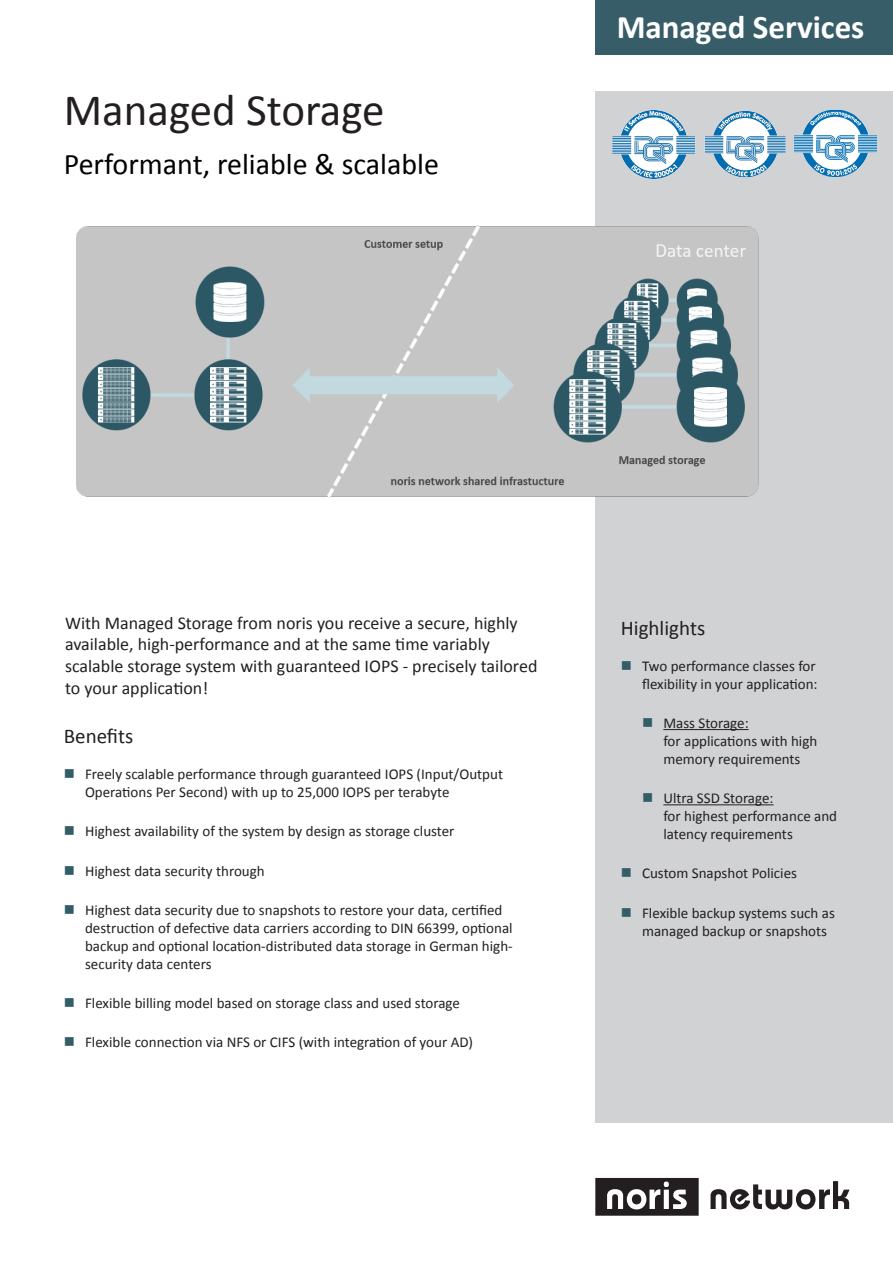
<style>
.page{position:relative;width:893px;height:1263px;background:#fff}
.page>*{position:absolute;margin:0;border:0;box-sizing:border-box;transform-origin:0 0}
.t1{font:45px "Calibri";color:#231f20}
.t2{font:700 33px "Calibri";color:#fff}
.t3{font:30px "Calibri";color:#000}
.t4{font:21px "Calibri";color:#231f20}
.t5{font:18px/21.6px "Calibri";color:#231f20}
.t6{font:15px/18px "Calibri";color:#231f20}
</style>
<div class="page">
<div style="left:595px;top:92px;width:298px;height:1031px;background:#d1d2d4"></div>
<div style="left:595px;top:0;width:298px;height:54px;background:#375d68"></div>
<hr style="left:663px;top:729px;width:86px;height:1px;background:#231f20">
<hr style="left:663px;top:804px;width:111px;height:1px;background:#231f20">
<svg style="left:710px;top:1181px;width:139px;height:28px"></svg>
<svg style="left:595px;top:1178px;width:104px;height:38px"></svg>
<img style="left:77px;top:225px;width:682px;height:273px">
<img style="left:795px;top:109px;width:81px;height:68px">
<img style="left:705px;top:111px;width:81px;height:67px">
<img style="left:612px;top:110px;width:83px;height:68px">
<p class="t1" style="left:64px;top:79px;width:322px">Managed Storage</p>
<p class="t3" style="left:64px;top:143px;width:377px">Performant, reliable &amp; scalable</p>
<p class="t2" style="left:617px;top:3px;width:249px">Managed Services</p>
<p class="t5" style="left:65px;top:611px;width:474px">With Managed Storage from noris you receive a secure, highly available, high-performance and at the same time variably scalable storage system with guaranteed IOPS - precisely tailored to your application!</p>
<p class="t4" style="left:64px;top:721px;width:71px">Benefits</p>
<p class="t6" style="left:85px;top:765px;width:419px">Freely scalable performance through guaranteed IOPS (Input/Output<br>Operations Per Second) with up to 25,000 IOPS per terabyte</p>
<p class="t6" style="left:85px;top:822px;width:371px">Highest availability of the system by design as storage cluster</p>
<p class="t6" style="left:85px;top:861px;width:181px">Highest data security through</p>
<p class="t6" style="left:85px;top:900px;width:429px">Highest data security due to snapshots to restore your data, certified destruction of defective data carriers according to DIN 66399, optional backup and optional location-distributed data storage in German high&shy;security data centers</p>
<p class="t6" style="left:85px;top:994px;width:376px">Flexible billing model based on storage class and used storage</p>
<p class="t6" style="left:85px;top:1033px;width:390px">Flexible connection via NFS or CIFS (with integration of your AD)</p>
<p class="t4" style="left:621px;top:613px;width:86px">Highlights</p>
<p class="t6" style="left:642px;top:656px;width:177px">Two performance classes for flexibility in your application:</p>
<p class="t6" style="left:663px;top:713px;width:155px">Mass Storage:<br>for applications with high memory requirements</p>
<p class="t6" style="left:663px;top:789px;width:175px">Ultra SSD Storage:<br>for highest performance and latency requirements</p>
<p class="t6" style="left:642px;top:864px;width:156px">Custom Snapshot Policies</p>
<p class="t6" style="left:642px;top:903px;width:194px">Flexible backup systems such as managed backup or snapshots</p>
</div>
